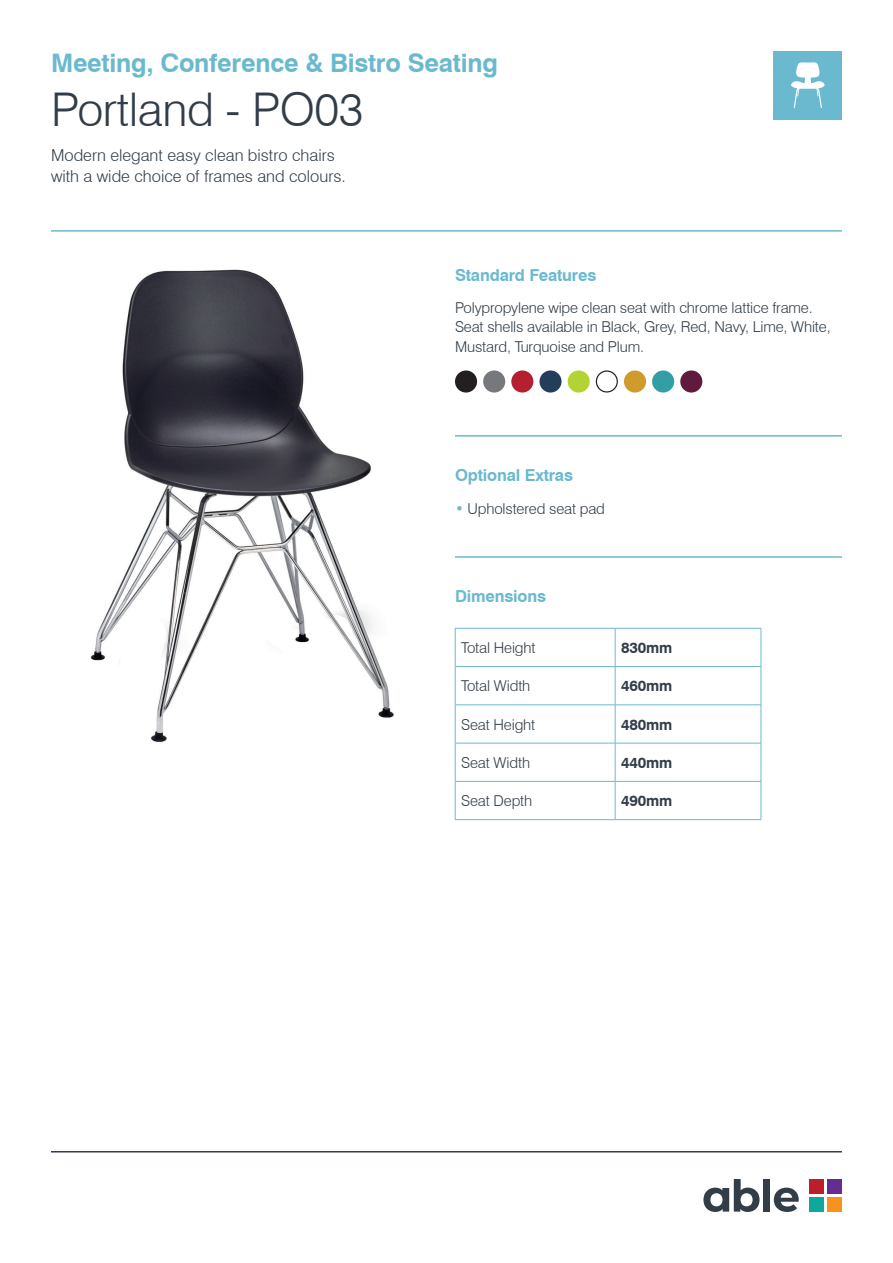
<style>
.page{position:relative;width:893px;height:1263px;background:#fff}
.page>*{position:absolute;margin:0;border:0;box-sizing:border-box;transform-origin:0 0}
.t1{font:300 46.5px "Swiss 721 BT";letter-spacing:-.01em;color:#323d47}
.t2{font:700 25.5px "Swiss 721 BT";letter-spacing:-.01em;color:#6ab9cf}
.t3{font:300 16.5px/21px "Swiss 721 BT";color:#323d47}
.t4{font:700 16.5px "Swiss 721 BT";letter-spacing:-.01em;color:#6ab9cf}
.t5{font:300 15px/19.5px "Swiss 721 BT";letter-spacing:-.01em;color:#323d47}
.t6{font:700 15px "Swiss 721 BT";letter-spacing:-.01em;color:#323d47}
.s1{color:#6ab9cf}
</style>
<div class="page">
<hr style="left:51px;top:1151px;width:791px;height:1px;background:#323d47">
<div style="left:809px;top:1179px;width:15px;height:15px;background:#be1d2c"></div>
<div style="left:827px;top:1179px;width:15px;height:15px;background:#652d91"></div>
<div style="left:809px;top:1197px;width:15px;height:14px;background:#12a79d"></div>
<div style="left:827px;top:1197px;width:15px;height:14px;background:#f7931d"></div>
<svg style="left:703px;top:1179px;width:56px;height:33px"></svg>
<div style="left:763px;top:1179px;width:7px;height:32px;background:#323d47"></div>
<svg style="left:774px;top:1187px;width:25px;height:25px"></svg>
<div style="left:774px;top:51px;width:68px;height:68px;background:#6ab9cf"></div>
<svg style="left:791px;top:62px;width:34px;height:46px"></svg>
<hr style="left:455px;top:628px;width:160px;height:1px;background:#6ab9cf">
<hr style="left:455px;top:628px;width:1px;height:38px;background:#6ab9cf">
<hr style="left:615px;top:628px;width:146px;height:1px;background:#6ab9cf">
<hr style="left:615px;top:628px;width:1px;height:38px;background:#6ab9cf">
<hr style="left:761px;top:628px;width:1px;height:38px;background:#6ab9cf">
<hr style="left:455px;top:666px;width:160px;height:1px;background:#6ab9cf">
<hr style="left:455px;top:667px;width:1px;height:38px;background:#6ab9cf">
<hr style="left:615px;top:666px;width:146px;height:1px;background:#6ab9cf">
<hr style="left:615px;top:667px;width:1px;height:38px;background:#6ab9cf">
<hr style="left:761px;top:667px;width:1px;height:38px;background:#6ab9cf">
<hr style="left:455px;top:704px;width:160px;height:1px;background:#6ab9cf">
<hr style="left:455px;top:705px;width:1px;height:38px;background:#6ab9cf">
<hr style="left:615px;top:704px;width:146px;height:1px;background:#6ab9cf">
<hr style="left:615px;top:705px;width:1px;height:38px;background:#6ab9cf">
<hr style="left:761px;top:705px;width:1px;height:38px;background:#6ab9cf">
<hr style="left:455px;top:743px;width:160px;height:1px;background:#6ab9cf">
<hr style="left:455px;top:743px;width:1px;height:38px;background:#6ab9cf">
<hr style="left:615px;top:743px;width:146px;height:1px;background:#6ab9cf">
<hr style="left:615px;top:743px;width:1px;height:38px;background:#6ab9cf">
<hr style="left:761px;top:743px;width:1px;height:38px;background:#6ab9cf">
<hr style="left:455px;top:781px;width:160px;height:1px;background:#6ab9cf">
<hr style="left:455px;top:781px;width:1px;height:38px;background:#6ab9cf">
<hr style="left:615px;top:781px;width:146px;height:1px;background:#6ab9cf">
<hr style="left:615px;top:781px;width:1px;height:38px;background:#6ab9cf">
<hr style="left:761px;top:781px;width:1px;height:38px;background:#6ab9cf">
<hr style="left:455px;top:819px;width:160px;height:1px;background:#6ab9cf">
<hr style="left:615px;top:819px;width:146px;height:1px;background:#6ab9cf">
<hr style="left:455px;top:435px;width:387px;height:2px;background:#6ab9cf">
<div style="left:455px;top:370px;width:22px;height:23px;background:#231f20;border-radius:50%"></div>
<div style="left:483px;top:370px;width:22px;height:23px;background:#76787b;border-radius:50%"></div>
<div style="left:511px;top:370px;width:22px;height:23px;background:#b61f2d;border-radius:50%"></div>
<div style="left:539px;top:370px;width:23px;height:23px;background:#243d5b;border-radius:50%"></div>
<div style="left:568px;top:370px;width:22px;height:23px;background:#b3d234;border-radius:50%"></div>
<div style="left:596px;top:370px;width:22px;height:23px;border:1px solid #231f20;border-radius:50%"></div>
<div style="left:624px;top:370px;width:22px;height:23px;background:#cf9b2a;border-radius:50%"></div>
<div style="left:652px;top:370px;width:22px;height:23px;background:#349ea5;border-radius:50%"></div>
<div style="left:680px;top:370px;width:22px;height:23px;background:#601a3e;border-radius:50%"></div>
<hr style="left:51px;top:230px;width:791px;height:2px;background:#6ab9cf">
<img style="left:90px;top:269px;width:304px;height:473px">
<hr style="left:455px;top:556px;width:387px;height:2px;background:#6ab9cf">
<h2 class="t2" style="left:51px;top:47px;width:448px">Meeting, Conference &amp; Bistro Seating</h2>
<h1 class="t1" style="left:51px;top:81px;width:314px">Portland - PO03</h1>
<p class="t3" style="left:51px;top:145px;width:296px">Modern elegant easy clean bistro chairs with a wide choice of frames and colours.</p>
<p class="t4" style="left:455px;top:265px;width:143px">Standard Features</p>
<p class="t5" style="left:455px;top:298px;width:377px">Polypropylene wipe clean seat with chrome lattice frame.<br>Seat shells available in Black, Grey, Red, Navy, Lime, White,<br>Mustard, Turquoise and Plum.</p>
<p class="t4" style="left:455px;top:466px;width:120px">Optional Extras</p>
<p class="t5" style="left:455px;top:498px;width:151px"><span class="s1">•</span> Upholstered seat pad</p>
<p class="t4" style="left:455px;top:586px;width:93px">Dimensions</p>
<p class="t5" style="left:461px;top:638px;width:76px">Total Height</p>
<p class="t6" style="left:621px;top:639px;width:53px">830mm</p>
<p class="t5" style="left:461px;top:676px;width:71px">Total Width</p>
<p class="t6" style="left:621px;top:677px;width:53px">460mm</p>
<p class="t5" style="left:461px;top:714px;width:76px">Seat Height</p>
<p class="t6" style="left:621px;top:715px;width:53px">480mm</p>
<p class="t5" style="left:461px;top:753px;width:70px">Seat Width</p>
<p class="t6" style="left:621px;top:753px;width:53px">440mm</p>
<p class="t5" style="left:461px;top:791px;width:73px">Seat Depth</p>
<p class="t6" style="left:621px;top:792px;width:53px">490mm</p>
</div>
